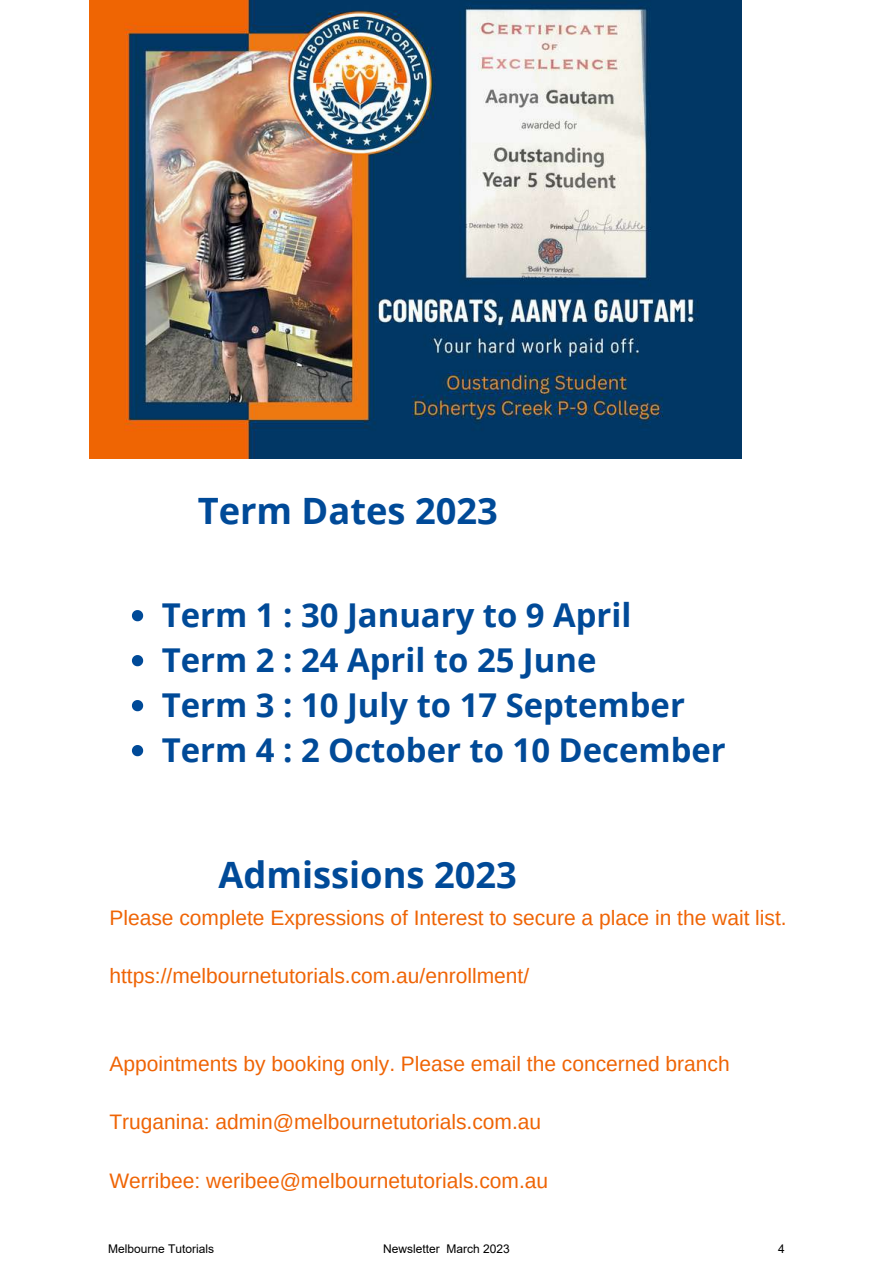
<style>
.page{position:relative;width:893px;height:1264px;background:#fff}
.page>*{position:absolute;margin:0;border:0;box-sizing:border-box;transform-origin:0 0}
.t1{font:700 36.3px "Open Sans";color:#004a98}
.t2{font:700 32.85px/45px "Open Sans";color:#004a98}
.t3{font:21px "Arimo";color:#ef6405}
.t4{font:12px "Arial";color:#000}
</style>
<div class="page">
<svg style="left:132px;top:610px;width:11px;height:11px"></svg>
<svg style="left:132px;top:655px;width:11px;height:11px"></svg>
<svg style="left:132px;top:700px;width:11px;height:11px"></svg>
<svg style="left:132px;top:745px;width:11px;height:11px"></svg>
<img style="left:89px;top:0;width:652px;height:458px">
<h1 class="t1" style="left:198px;top:485px;width:301px">Term Dates 2023</h1>
<h2 class="t2" style="left:162px;top:591px;width:565px">Term 1 : 30 January to 9 April<br>Term 2 : 24 April to 25 June<br>Term 3 : 10 July to 17 September<br>Term 4 : 2 October to 10 December</h2>
<h1 class="t1" style="left:218px;top:849px;width:300px">Admissions 2023</h1>
<p class="t3" style="left:109px;top:905px;width:678px">Please complete Expressions of Interest to secure a place in the wait list.</p>
<p class="t3" style="left:109px;top:964px;width:421px">https://melbournetutorials.com.au/enrollment/</p>
<p class="t3" style="left:109px;top:1051px;width:621px">Appointments by booking only. Please email the concerned branch</p>
<p class="t3" style="left:109px;top:1110px;width:433px">Truganina: admin@melbournetutorials.com.au</p>
<p class="t3" style="left:109px;top:1168px;width:440px">Werribee: weribee@melbournetutorials.com.au</p>
<p class="t4" style="left:108px;top:1240px;width:108px">Melbourne Tutorials</p>
<p class="t4" style="left:383px;top:1240px;width:128px">Newsletter March 2023</p>
<p class="t4" style="left:778px;top:1240px;width:8px">4</p>
</div>
